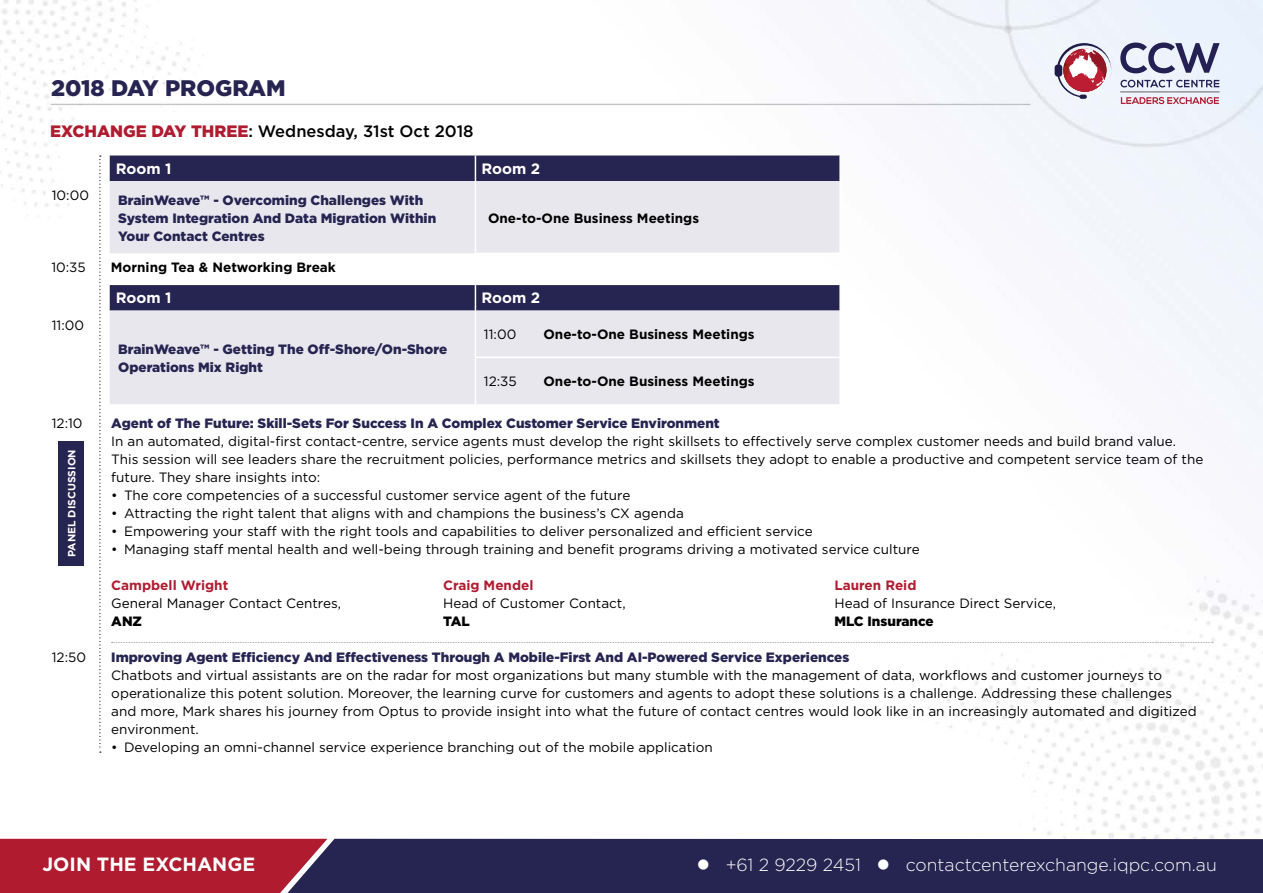
<style>
.page{position:relative;width:1263px;height:893px;background:#fff}
.page>*{position:absolute;margin:0;border:0;box-sizing:border-box;transform-origin:0 0}
.t1{font:900 22.5px "Gotham";color:#262451}
.t2{font:700 19.2px "Gotham";color:#fff}
.t3{font:300 17.55px "Gotham";color:#fff}
.t4{font:500 16.5px "Gotham";color:#000}
.t5{font:700 15px "Gotham";color:#fff}
.t6{font:13.5px/18px "Gotham";color:#000}
.t7{font:900 13.5px/18px "Gotham";color:#262451}
.t8{font:700 13.5px "Gotham";color:#000}
.t9{font:700 13.5px "Gotham";color:#b01b30}
.t10{font:900 13.5px "Gotham";color:#000}
.t11{font:700 10.5px "Gotham";color:#fff}
.s1{font-weight:900;color:#b01b30}
</style>
<div class="page">
<img style="left:0;top:0;width:1263px;height:839px">
<div style="left:0;top:839px;width:276px;height:54px;background:#b01b30"></div>
<div style="left:276px;top:839px;width:987px;height:54px;background:#262451"></div>
<svg style="left:1120px;top:43px;width:100px;height:30px;background:#9a9cb6"></svg>
<hr style="left:1120px;top:92px;width:99px;height:1px;background:#646363">
<svg style="left:1120px;top:80px;width:99px;height:7px"></svg>
<svg style="left:1121px;top:97px;width:98px;height:7px"></svg>
<svg style="left:1054px;top:43px;width:57px;height:56px"></svg>
<svg style="left:99px;top:156px;width:2px;height:597px"></svg>
<div style="left:110px;top:311px;width:729px;height:93px;background:#e9e7ee"></div>
<svg style="left:110px;top:285px;width:729px;height:26px;background:#2c2a55"></svg>
<hr style="left:839px;top:285px;width:2px;height:26px;background:#fff">
<hr style="left:475px;top:311px;width:1px;height:46px;background:#fff">
<hr style="left:839px;top:311px;width:2px;height:46px;background:#fff">
<hr style="left:475px;top:358px;width:1px;height:46px;background:#fff">
<hr style="left:839px;top:358px;width:2px;height:46px;background:#fff">
<hr style="left:475px;top:357px;width:366px;height:1px;background:#fff">
<div style="left:110px;top:181px;width:729px;height:72px;background:#e9e7ee"></div>
<div style="left:110px;top:156px;width:729px;height:25px;background:#262451"></div>
<hr style="left:839px;top:156px;width:2px;height:25px;background:#fff">
<hr style="left:475px;top:181px;width:1px;height:72px;background:#fff">
<hr style="left:839px;top:181px;width:2px;height:72px;background:#fff">
<hr style="left:475px;top:253px;width:366px;height:1px;background:#fff">
<div style="left:58px;top:441px;width:26px;height:125px;background:#262451"></div>
<svg style="left:112px;top:642px;width:1101px;height:1px"></svg>
<h1 class="t1" style="left:51px;top:73px;width:236px">2018 DAY PROGRAM</h1>
<p class="t4" style="left:50px;top:120px;width:425px"><span class="s1">EXCHANGE DAY THREE</span>: Wednesday, 31st Oct 2018</p>
<p class="t6" style="left:52px;top:186px;width:39px">10:00</p>
<p class="t5" style="left:116px;top:158px;width:57px">Room 1</p>
<p class="t5" style="left:481px;top:158px;width:60px">Room 2</p>
<p class="t7" style="left:118px;top:191px;width:319px">BrainWeave™ - Overcoming Challenges With<br>System Integration And Data Migration Within<br>Your Contact Centres</p>
<p class="t8" style="left:488px;top:209px;width:213px">One-to-One Business Meetings</p>
<p class="t6" style="left:51px;top:258px;width:36px">10:35</p>
<p class="t8" style="left:111px;top:258px;width:227px">Morning Tea &amp; Networking Break</p>
<p class="t6" style="left:52px;top:316px;width:34px">11:00</p>
<p class="t5" style="left:116px;top:288px;width:57px">Room 1</p>
<p class="t5" style="left:481px;top:288px;width:60px">Room 2</p>
<p class="t7" style="left:118px;top:340px;width:330px">BrainWeave™ - Getting The Off-Shore/On-Shore<br>Operations Mix Right</p>
<p class="t6" style="left:484px;top:325px;width:34px">11:00</p>
<p class="t8" style="left:543px;top:326px;width:213px">One-to-One Business Meetings</p>
<p class="t6" style="left:484px;top:372px;width:34px">12:35</p>
<p class="t8" style="left:543px;top:372px;width:213px">One-to-One Business Meetings</p>
<p class="t6" style="left:52px;top:414px;width:32px">12:10</p>
<p class="t7" style="left:111px;top:414px;width:610px">Agent of The Future: Skill-Sets For Success In A Complex Customer Service Environment</p>
<p class="t6" style="left:111px;top:432px;width:1093px">In an automated, digital-first contact-centre, service agents must develop the right skillsets to effectively serve complex customer needs and build brand value.<br>This session will see leaders share the recruitment policies, performance metrics and skillsets they adopt to enable a productive and competent service team of the future. They share insights into:</p>
<p class="t6" style="left:111px;top:486px;width:520px">• The core competencies of a successful customer service agent of the future</p>
<p class="t6" style="left:111px;top:504px;width:574px">• Attracting the right talent that aligns with and champions the business’s CX agenda</p>
<p class="t6" style="left:111px;top:522px;width:703px">• Empowering your staff with the right tools and capabilities to deliver personalized and efficient service</p>
<p class="t6" style="left:111px;top:540px;width:810px">• Managing staff mental health and well-being through training and benefit programs driving a motivated service culture</p>
<p class="t9" style="left:111px;top:576px;width:119px">Campbell Wright</p>
<p class="t6" style="left:111px;top:594px;width:231px">General Manager Contact Centres,</p>
<p class="t10" style="left:111px;top:612px;width:32px">ANZ</p>
<p class="t11" style="left:65px;top:557px;width:109px;rotate:-90deg">PANEL DISCUSSION</p>
<p class="t9" style="left:834px;top:576px;width:84px">Lauren Reid</p>
<p class="t6" style="left:834px;top:594px;width:223px">Head of Insurance Direct Service,</p>
<p class="t10" style="left:834px;top:612px;width:101px">MLC Insurance</p>
<p class="t9" style="left:443px;top:576px;width:92px">Craig Mendel</p>
<p class="t6" style="left:443px;top:594px;width:184px">Head of Customer Contact,</p>
<p class="t10" style="left:443px;top:612px;width:28px">TAL</p>
<p class="t6" style="left:52px;top:648px;width:36px">12:50</p>
<p class="t7" style="left:111px;top:648px;width:739px">Improving Agent Efficiency And Effectiveness Through A Mobile-First And AI-Powered Service Experiences</p>
<p class="t6" style="left:111px;top:666px;width:1087px">Chatbots and virtual assistants are on the radar for most organizations but many stumble with the management of data, workflows and customer journeys to operationalize this potent solution. Moreover, the learning curve for customers and agents to adopt these solutions is a challenge. Addressing these challenges and more, Mark shares his journey from Optus to provide insight into what the future of contact centres would look like in an increasingly automated and digitized environment.</p>
<p class="t6" style="left:111px;top:738px;width:603px">• Developing an omni-channel service experience branching out of the mobile application</p>
<h2 class="t2" style="left:43px;top:852px;width:214px">JOIN THE EXCHANGE</h2>
<p class="t3" style="left:697px;top:854px;width:522px">● +61 2 9229 2451 ● contactcenterexchange.iqpc.com.au</p>
</div>
